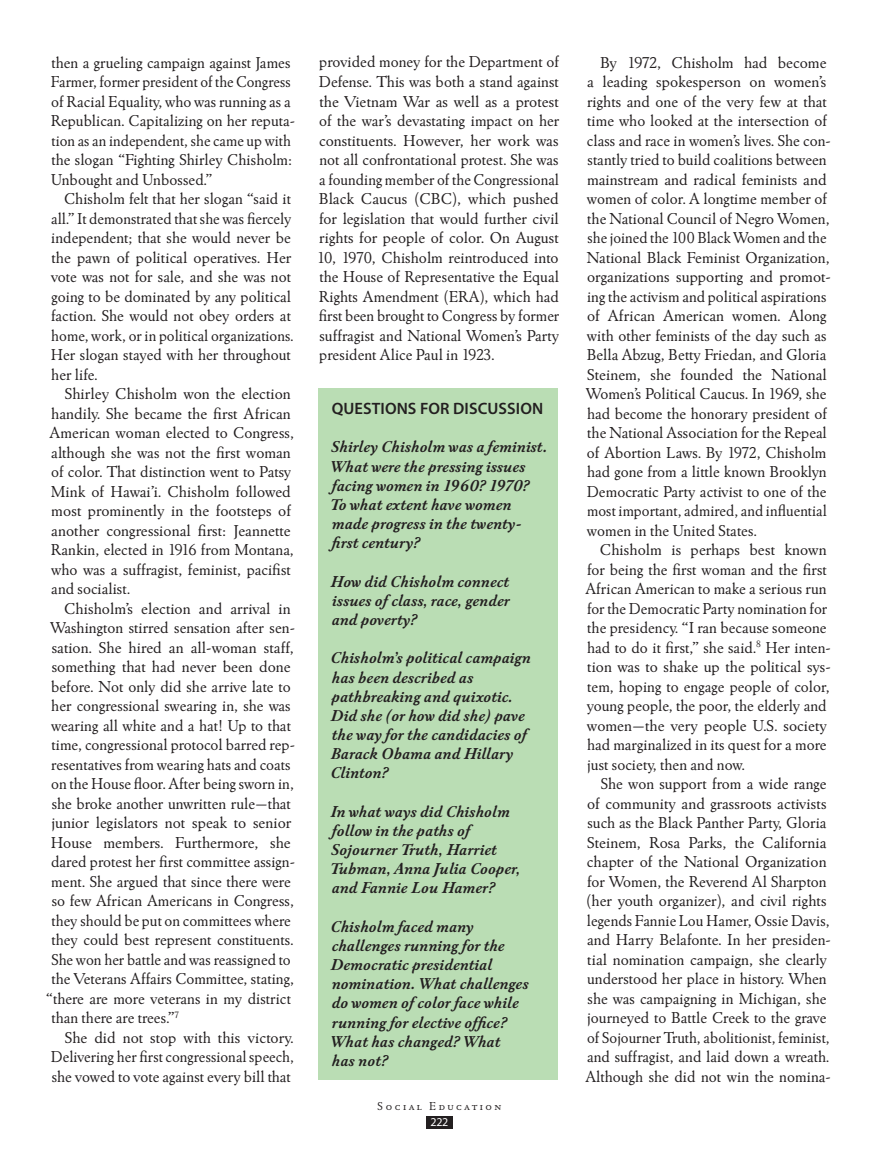
<style>
.page{position:relative;width:878px;height:1161px;background:#fff}
.page>*{position:absolute;margin:0;border:0;box-sizing:border-box;transform-origin:0 0}
.Body_Text{font:16.5px/19.5px "Winchester New ITC";color:#231f20}
.Body_Text-2{font:italic 700 16.5px/19.2px "Winchester New ITC";color:#231f20}
.Subhead_1{font:600 16.5px "Myriad Pro";letter-spacing:.005em;color:#231f20}
.t1{font:12px "Winchester New ITC Book SC";letter-spacing:.2em;color:#231f20}
.t2{font:12px "Myriad Pro";color:#fff}
</style>
<div class="page">
<div style="left:318px;top:388px;width:239px;height:691px;background:#baddb4"></div>
<div style="left:426px;top:1117px;width:26px;height:12px;background:#231f20"></div>
<p class="Body_Text" style="left:51px;top:52px;width:246px">then a grueling campaign against James Farmer, former president of the Congress of Racial Equality, who was running as a Republican. Capitalizing on her reputa&shy;tion as an independent, she came up with the slogan “Fighting Shirley Chisholm:<br>Unbought and Unbossed.”</p>
<p class="Body_Text" style="left:51px;top:189px;width:244px;text-indent:13px">Chisholm felt that her slogan “said it all.” It demonstrated that she was fiercely independent; that she would never be the pawn of political operatives. Her vote was not for sale, and she was not going to be dominated by any political faction. She would not obey orders at home, work, or in political organizations.<br>Her slogan stayed with her throughout her life.</p>
<p class="Body_Text" style="left:50px;top:384px;width:246px;text-indent:15px">Shirley Chisholm won the election handily. She became the first African American woman elected to Congress, although she was not the first woman of color. That distinction went to Patsy Mink of Hawai’i. Chisholm followed most prominently in the footsteps of another congressional first: Jeannette Rankin, elected in 1916 from Montana, who was a suffragist, feminist, pacifist and socialist.</p>
<p class="Body_Text" style="left:64px;top:598px;width:228px">Chisholm’s election and arrival in</p>
<p class="Body_Text" style="left:50px;top:618px;width:246px">Washington stirred sensation after sen-</p>
<p class="Body_Text" style="left:52px;top:637px;width:244px">sation. She hired an all-woman staff,</p>
<p class="Body_Text" style="left:52px;top:657px;width:240px">something that had never been done</p>
<p class="Body_Text" style="left:51px;top:676px;width:241px">before. Not only did she arrive late to</p>
<p class="Body_Text" style="left:51px;top:696px;width:241px">her congressional swearing in, she was</p>
<p class="Body_Text" style="left:51px;top:715px;width:241px">wearing all white and a hat! Up to that</p>
<p class="Body_Text" style="left:51px;top:735px;width:245px">time, congressional protocol barred rep-</p>
<p class="Body_Text" style="left:51px;top:754px;width:241px">resentatives from wearing hats and coats</p>
<p class="Body_Text" style="left:51px;top:774px;width:244px">on the House floor. After being sworn in,</p>
<p class="Body_Text" style="left:52px;top:793px;width:241px">she broke another unwritten rule—that</p>
<p class="Body_Text" style="left:51px;top:813px;width:241px">junior legislators not speak to senior</p>
<p class="Body_Text" style="left:51px;top:832px;width:241px">House members. Furthermore, she</p>
<p class="Body_Text" style="left:51px;top:852px;width:245px">dared protest her first committee assign-</p>
<p class="Body_Text" style="left:51px;top:871px;width:241px">ment. She argued that since there were</p>
<p class="Body_Text" style="left:52px;top:891px;width:244px">so few African Americans in Congress,</p>
<p class="Body_Text" style="left:51px;top:910px;width:241px">they should be put on committees where</p>
<p class="Body_Text" style="left:51px;top:930px;width:243px">they could best represent constituents.</p>
<p class="Body_Text" style="left:51px;top:949px;width:241px">She won her battle and was reassigned to</p>
<p class="Body_Text" style="left:51px;top:969px;width:244px">the Veterans Affairs Committee, stating,</p>
<p class="Body_Text" style="left:46px;top:988px;width:246px">“there are more veterans in my district</p>
<p class="Body_Text" style="left:51px;top:1008px;width:129px">than there are trees.”<sup>7</sup></p>
<p class="Body_Text" style="left:51px;top:1027px;width:244px;text-align:justify;text-indent:14px">She did not stop with this victory.<br>Delivering her first congressional speech, she vowed to vote against every bill that</p>
<p class="Body_Text" style="left:317px;top:52px;width:244px;text-align:justify">provided money for the Department of Defense. This was both a stand against the Vietnam War as well as a protest of the war’s devastating impact on her constituents. However, her work was not all confrontational protest. She was a founding member of the Congressional Black Caucus (CBC), which pushed for legislation that would further civil rights for people of color. On August 10, 1970, Chisholm reintroduced into the House of Representative the Equal Rights Amendment (ERA), which had first been brought to Congress by former suffragist and National Women’s Party president Alice Paul in 1923.</p>
<p class="Body_Text" style="left:586px;top:52px;width:246px;text-indent:14px">By 1972, Chisholm had become a leading spokesperson on women’s rights and one of the very few at that time who looked at the intersection of class and race in women’s lives. She con&shy;stantly tried to build coalitions between mainstream and radical feminists and women of color. A longtime member of the National Council of Negro Women, she joined the 100 Black Women and the National Black Feminist Organization, organizations supporting and promot&shy;ing the activism and political aspirations of African American women. Along with other feminists of the day such as Bella Abzug, Betty Friedan, and Gloria Steinem, she founded the National Women’s Political Caucus. In 1969, she had become the honorary president of the National Association for the Repeal of Abortion Laws. By 1972, Chisholm had gone from a little known Brooklyn Democratic Party activist to one of the most important, admired, and influential women in the United States.</p>
<p class="Body_Text" style="left:585px;top:540px;width:247px;text-indent:14px">Chisholm is perhaps best known for being the first woman and the first African American to make a serious run for the Democratic Party nomination for the presidency. “I ran because someone had to do it first,” she said.<sup>8</sup> Her inten&shy;tion was to shake up the political sys&shy;tem, hoping to engage people of color, young people, the poor, the elderly and women—the very people U.S. society had marginalized in its quest for a more just society, then and now.</p>
<p class="Body_Text" style="left:585px;top:774px;width:247px;text-indent:15px">She won support from a wide range of community and grassroots activists such as the Black Panther Party, Gloria Steinem, Rosa Parks, the California chapter of the National Organization for Women, the Reverend Al Sharpton (her youth organizer), and civil rights legends Fannie Lou Hamer, Ossie Davis, and Harry Belafonte. In her presiden&shy;tial nomination campaign, she clearly understood her place in history. When she was campaigning in Michigan, she journeyed to Battle Creek to the grave of Sojourner Truth, abolitionist, feminist, and suffragist, and laid down a wreath.<br>Although she did not win the nomina-</p>
<p class="Subhead_1" style="left:332px;top:398px;width:213px">QUESTIONS FOR DISCUSSION</p>
<p class="Body_Text-2" style="left:330px;top:437px;width:218px">Shirley Chisholm was a feminist.<br>What were the pressing issues facing women in 1960? 1970?<br>To what extent have women made progress in the twenty&shy;first century?</p>
<p class="Body_Text-2" style="left:330px;top:571px;width:181px;text-align:justify">How did Chisholm connect issues of class, race, gender and poverty?</p>
<p class="Body_Text-2" style="left:330px;top:648px;width:202px">Chisholm’s political campaign has been described as pathbreaking and quixotic.<br>Did she (or how did she) pave the way for the candidacies of<br>Barack Obama and Hillary<br>Clinton?</p>
<p class="Body_Text-2" style="left:330px;top:801px;width:191px">In what ways did Chisholm follow in the paths of<br>Sojourner Truth, Harriet<br>Tubman, Anna Julia Cooper, and Fannie Lou Hamer?</p>
<p class="Body_Text-2" style="left:330px;top:916px;width:200px">Chisholm faced many challenges running for the<br>Democratic presidential nomination. What challenges do women of color face while running for elective office?<br>What has changed? What<br>has not?</p>
<p class="t1" style="left:377px;top:1098px;width:125px">Social Education</p>
<p class="t2" style="left:430px;top:1115px;width:19px">222</p>
</div>
